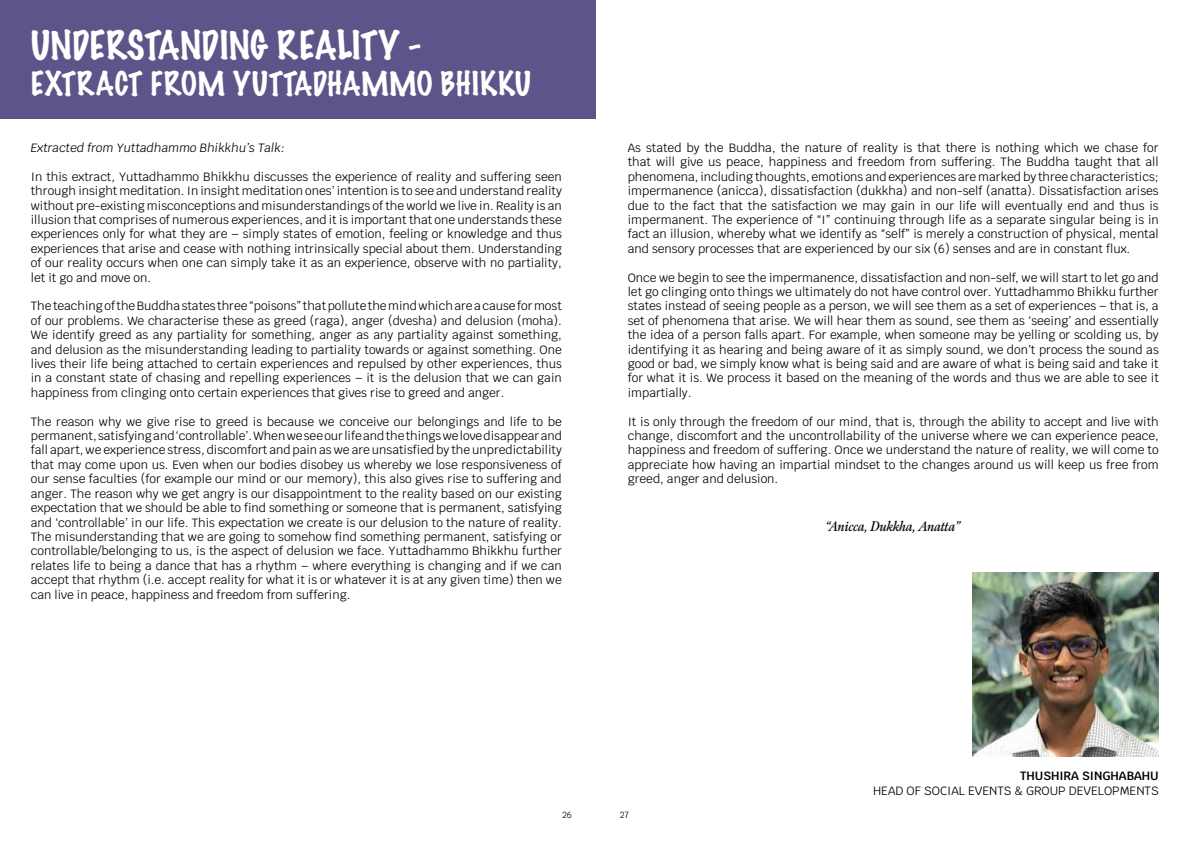
<style>
.page{position:relative;width:1191px;height:842px;background:#fff}
.page>*{position:absolute;margin:0;border:0;box-sizing:border-box;transform-origin:0 0}
.t1{font:100 36px "Marker Felt";color:#fff}
.t2{font:100 30px "Marker Felt";color:#fff}
.t3{font:italic 600 14px "Meno Display Condensed";color:#000}
.t4{font:12px/14.4px "Krub";color:#000;text-align:justify}
.t5{font:italic 12px "Krub";color:#000}
.t6{font:600 12px "Krub";color:#000}
.t7{font:9px "Krub";color:#000}
</style>
<div class="page">
<div style="left:0;top:0;width:595px;height:119px;background:#5d558a"></div>
<img style="left:972px;top:573px;width:186px;height:183px">
<h1 class="t1" style="left:31px;top:16px;width:392px">UNDERSTANDING REALITY -</h1>
<h2 class="t2" style="left:31px;top:59px;width:502px">EXTRACT FROM YUTTADHAMMO BHIKKU</h2>
<p class="t5" style="left:31px;top:138px;width:256px">Extracted from Yuttadhammo Bhikkhu’s Talk:</p>
<p class="t4" style="left:31px;top:169px;width:532px">In this extract, Yuttadhammo Bhikkhu discusses the experience of reality and suffering seen through insight meditation. In insight meditation ones’ intention is to see and understand reality without pre-existing misconceptions and misunderstandings of the world we live in. Reality is an illusion that comprises of numerous experiences, and it is important that one understands these experiences only for what they are – simply states of emotion, feeling or knowledge and thus experiences that arise and cease with nothing intrinsically special about them. Understanding of our reality occurs when one can simply take it as an experience, observe with no partiality, let it go and move on.</p>
<p class="t4" style="left:31px;top:299px;width:532px">The teaching of the Buddha states three “poisons” that pollute the mind which are a cause for most of our problems. We characterise these as greed (raga), anger (dvesha) and delusion (moha).<br>We identify greed as any partiality for something, anger as any partiality against something, and delusion as the misunderstanding leading to partiality towards or against something. One lives their life being attached to certain experiences and repulsed by other experiences, thus in a constant state of chasing and repelling experiences – it is the delusion that we can gain happiness from clinging onto certain experiences that gives rise to greed and anger.</p>
<p class="t4" style="left:31px;top:414px;width:532px">The reason why we give rise to greed is because we conceive our belongings and life to be permanent, satisfying and ‘controllable’. When we see our life and the things we love disappear and fall apart, we experience stress, discomfort and pain as we are unsatisfied by the unpredictability that may come upon us. Even when our bodies disobey us whereby we lose responsiveness of our sense faculties (for example our mind or our memory), this also gives rise to suffering and anger. The reason why we get angry is our disappointment to the reality based on our existing expectation that we should be able to find something or someone that is permanent, satisfying and ‘controllable’ in our life. This expectation we create is our delusion to the nature of reality.<br>The misunderstanding that we are going to somehow find something permanent, satisfying or controllable/belonging to us, is the aspect of delusion we face. Yuttadhammo Bhikkhu further relates life to being a dance that has a rhythm – where everything is changing and if we can accept that rhythm (i.e. accept reality for what it is or whatever it is at any given time) then we can live in peace, happiness and freedom from suffering.</p>
<p class="t4" style="left:628px;top:141px;width:532px">As stated by the Buddha, the nature of reality is that there is nothing which we chase for that will give us peace, happiness and freedom from suffering. The Buddha taught that all phenomena, including thoughts, emotions and experiences are marked by three characteristics; impermanence (anicca), dissatisfaction (dukkha) and non-self (anatta). Dissatisfaction arises due to the fact that the satisfaction we may gain in our life will eventually end and thus is impermanent. The experience of “I” continuing through life as a separate singular being is in fact an illusion, whereby what we identify as “self” is merely a construction of physical, mental and sensory processes that are experienced by our six (6) senses and are in constant flux.</p>
<p class="t4" style="left:628px;top:270px;width:532px">Once we begin to see the impermanence, dissatisfaction and non-self, we will start to let go and let go clinging onto things we ultimately do not have control over. Yuttadhammo Bhikku further states instead of seeing people as a person, we will see them as a set of experiences – that is, a set of phenomena that arise. We will hear them as sound, see them as ‘seeing’ and essentially the idea of a person falls apart. For example, when someone may be yelling or scolding us, by identifying it as hearing and being aware of it as simply sound, we don’t process the sound as good or bad, we simply know what is being said and are aware of what is being said and take it for what it is. We process it based on the meaning of the words and thus we are able to see it impartially.</p>
<p class="t4" style="left:628px;top:414px;width:532px">It is only through the freedom of our mind, that is, through the ability to accept and live with change, discomfort and the uncontrollability of the universe where we can experience peace, happiness and freedom of suffering. Once we understand the nature of reality, we will come to appreciate how having an impartial mindset to the changes around us will keep us free from greed, anger and delusion.</p>
<p class="t3" style="left:826px;top:518px;width:136px">“Anicca, Dukkha, Anatta”</p>
<p class="t7" style="left:562px;top:807px;width:12px">26</p>
<p class="t7" style="left:620px;top:807px;width:11px">27</p>
<p class="t6" style="left:1020px;top:769px;width:140px">THUSHIRA SINGHABAHU</p>
<p class="t4" style="left:873px;top:783px;width:287px">HEAD OF SOCIAL EVENTS &amp; GROUP DEVELOPMENTS</p>
</div>
